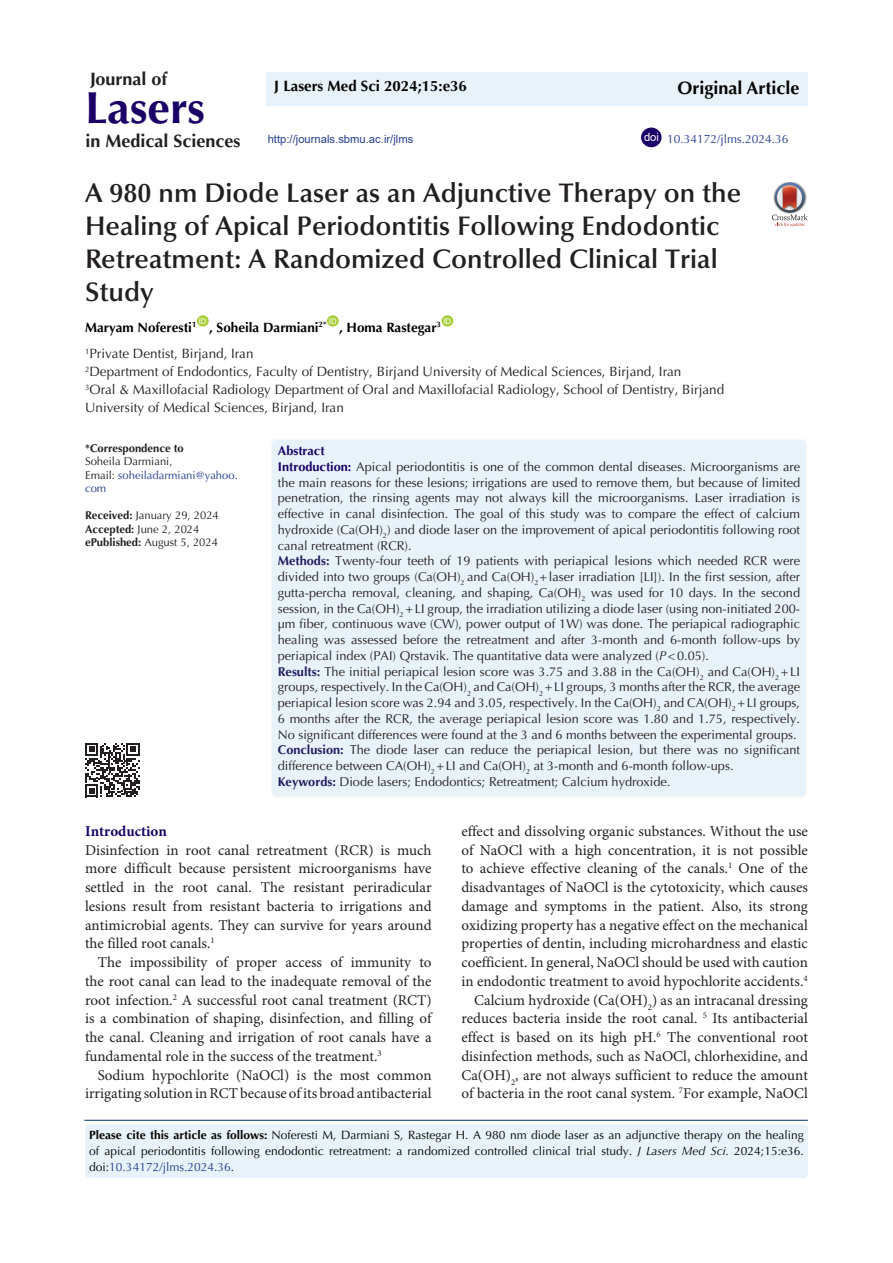
<style>
.page{position:relative;width:893px;height:1263px;background:#fff}
.page>*{position:absolute;margin:0;border:0;box-sizing:border-box;transform-origin:0 0}
.t1{font:700 45px "Optima LT Std";color:#190066}
.t2{font:600 27px/33px "Optima LT Std";color:#231f20}
.t3{font:700 18px "Optima LT Std";color:#231f20}
.t4{font:700 18px "Optima LT Std";color:#040503}
.t5{font:15px/18.8px "Minion Pro";color:#231f20;text-align:justify}
.t6{font:700 15px "Optima LT Std";color:#040503}
.t7{font:700 15px "Minion Pro";color:#190066}
.t8{font:13.5px/18px "Optima LT Std";color:#231f20}
.t9{font:700 13.5px "Optima LT Std";color:#000}
.t10{font:12.75px/15.8px "Optima LT Std";color:#231f20;text-align:justify}
.Default{font:700 12.75px "Optima LT Std";color:#190066}
.t11{font:12px/15.8px "Optima LT Std";color:#040503;text-align:justify}
.t12{font:12px "Optima LT Std";color:#253f8e}
.t13{font:11.25px "Optima LT Std";color:#231f20}
.t14{font:11.25px "Arial";color:#253f8e}
.t15{font:11.25px/13.5px "Optima LT Std";color:#253f8e}
.t16{font:700 11.25px "Optima LT Std";color:#231f20}
.t17{font:11.25px "Arial";color:#fff}
.t18{font:7.8px "Arial";color:#fff}
.s1{color:#231f20}
.s2{font-weight:700}
.s3{font-weight:700;color:#190066}
.s4{font-weight:700;color:#231d60}
.s5{font-style:italic}
.s6{color:#253f8e}
</style>
<div class="page">
<hr style="left:84px;top:1120px;width:724px;height:1px;background:#053278">
<div style="left:85px;top:1124px;width:723px;height:54px;background:#e8f2fa;border-radius:4px"></div>
<img style="left:783px;top:182px;width:14px;height:1px">
<svg style="left:772px;top:183px;width:36px;height:44px"></svg>
<div style="left:642px;top:72px;width:166px;height:34px;background:#e8f2fa"></div>
<div style="left:641px;top:128px;width:21px;height:19px;background:#190066;border-radius:50%"></div>
<div style="left:197px;top:315px;width:12px;height:12px;background:#a6ce39;border-radius:50%"></div>
<div style="left:327px;top:315px;width:12px;height:12px;background:#a6ce39;border-radius:50%"></div>
<svg style="left:441px;top:315px;width:12px;height:12px"></svg>
<div style="left:266px;top:72px;width:387px;height:34px;background:#e8f2fa"></div>
<svg style="left:85px;top:743px;width:54px;height:54px"></svg>
<div style="left:271px;top:439px;width:536px;height:358px;background:#e8f2fa;border-radius:6px"></div>
<p class="t3" style="left:90px;top:68px;width:79px">Journal of</p>
<p class="t1" style="left:85px;top:81px;width:122px">Lasers</p>
<p class="t3" style="left:86px;top:131px;width:157px">in Medical Sciences</p>
<p class="t4" style="left:677px;top:77px;width:124px">Original Article</p>
<p class="t6" style="left:274px;top:78px;width:194px">J Lasers Med Sci 2024;15:e36</p>
<p class="t17" style="left:644px;top:129px;width:17px">doi</p>
<p class="t12" style="left:667px;top:132px;width:123px">10.34172/jlms.2024.36</p>
<p class="t2" style="left:85px;top:176px;width:658px">A 980 nm Diode Laser as an Adjunctive Therapy on the Healing of Apical Periodontitis Following Endodontic Retreatment: A Randomized Controlled Clinical Trial Study</p>
<p class="t9" style="left:85px;top:319px;width:113px">Maryam Noferesti<sup>1</sup></p>
<p class="t14" style="left:268px;top:131px;width:147px">http://journals.sbmu.ac.ir/jlms</p>
<p class="t18" style="left:199px;top:316px;width:9px">ID</p>
<p class="t18" style="left:329px;top:316px;width:9px">ID</p>
<p class="t18" style="left:443px;top:316px;width:9px">ID</p>
<p class="t9" style="left:209px;top:319px;width:119px">, Soheila Darmiani<sup>2*</sup></p>
<p class="t9" style="left:339px;top:319px;width:103px">, Homa Rastegar<sup>3</sup></p>
<p class="t8" style="left:85px;top:345px;width:170px"><sup>1</sup>Private Dentist, Birjand, Iran</p>
<p class="t8" style="left:85px;top:363px;width:598px"><sup>2</sup>Department of Endodontics, Faculty of Dentistry, Birjand University of Medical Sciences, Birjand, Iran</p>
<p class="t8" style="left:85px;top:381px;width:641px"><sup>3</sup>Oral &amp; Maxillofacial Radiology Department of Oral and Maxillofacial Radiology, School of Dentistry, Birjand<br>University of Medical Sciences, Birjand, Iran</p>
<p class="t16" style="left:85px;top:441px;width:100px">*Correspondence to</p>
<p class="t13" style="left:85px;top:455px;width:89px">Soheila Darmiani,</p>
<p class="t15" style="left:85px;top:468px;width:154px"><span class="s1">Email:</span> soheiladarmiani@yahoo. com</p>
<p class="t13" style="left:85px;top:509px;width:135px"><span class="s2">Received:</span> January 29, 2024</p>
<p class="t13" style="left:85px;top:522px;width:116px"><span class="s2">Accepted:</span> June 2, 2024</p>
<p class="t13" style="left:85px;top:536px;width:135px"><span class="s2">ePublished:</span> August 5, 2024</p>
<p class="Default" style="left:278px;top:443px;width:48px">Abstract</p>
<p class="t10" style="left:278px;top:459px;width:524px"><span class="s3">Introduction:</span> Apical periodontitis is one of the common dental diseases. Microorganisms are the main reasons for these lesions; irrigations are used to remove them, but because of limited penetration, the rinsing agents may not always kill the microorganisms. Laser irradiation is effective in canal disinfection. The goal of this study was to compare the effect of calcium hydroxide (Ca(OH)<sub>2</sub>) and diode laser on the improvement of apical periodontitis following root canal retreatment (RCR).</p>
<p class="t10" style="left:278px;top:553px;width:524px"><span class="s4">Methods:</span> Twenty-four teeth of 19 patients with periapical lesions which needed RCR were divided into two groups (Ca(OH)<sub>2</sub> and Ca(OH)<sub>2</sub>+laser irradiation [LI]). In the first session, after gutta-percha removal, cleaning, and shaping, Ca(OH)<sub>2</sub> was used for 10 days. In the second session, in the Ca(OH)<sub>2</sub> +LI group, the irradiation utilizing a diode laser (using non-initiated 200- µm fiber, continuous wave (CW), power output of 1W) was done. The periapical radiographic healing was assessed before the retreatment and after 3-month and 6-month follow-ups by periapical index (PAI) Qrstavik. The quantitative data were analyzed (<span class="s5">P</span>&lt;0.05).</p>
<p class="t10" style="left:278px;top:664px;width:524px"><span class="s4">Results:</span> The initial periapical lesion score was 3.75 and 3.88 in the Ca(OH)<sub>2</sub> and Ca(OH)<sub>2</sub> +LI groups, respectively. In the Ca(OH)<sub>2</sub> and Ca(OH)<sub>2</sub> +LI groups, 3 months after the RCR, the average periapical lesion score was 2.94 and 3.05, respectively. In the Ca(OH)<sub>2</sub> and CA(OH)<sub>2</sub> +LI groups, 6 months after the RCR, the average periapical lesion score was 1.80 and 1.75, respectively.<br>No significant differences were found at the 3 and 6 months between the experimental groups.</p>
<p class="t10" style="left:278px;top:742px;width:524px"><span class="s4">Conclusion:</span> The diode laser can reduce the periapical lesion, but there was no significant difference between CA(OH)<sub>2</sub> +LI and Ca(OH)<sub>2</sub> at 3-month and 6-month follow-ups.</p>
<p class="t10" style="left:278px;top:774px;width:394px"><span class="s4">Keywords:</span> Diode lasers; Endodontics; Retreatment; Calcium hydroxide.</p>
<p class="t7" style="left:85px;top:820px;width:83px">Introduction</p>
<p class="t5" style="left:85px;top:841px;width:348px">Disinfection in root canal retreatment (RCR) is much more difficult because persistent microorganisms have settled in the root canal. The resistant periradicular lesions result from resistant bacteria to irrigations and antimicrobial agents. They can survive for years around the filled root canals.<sup>1</sup></p>
<p class="t5" style="left:85px;top:953px;width:348px;text-indent:13px">The impossibility of proper access of immunity to the root canal can lead to the inadequate removal of the root infection.<sup>2</sup> A successful root canal treatment (RCT) is a combination of shaping, disinfection, and filling of the canal. Cleaning and irrigation of root canals have a fundamental role in the success of the treatment.<sup>3</sup></p>
<p class="t5" style="left:85px;top:1066px;width:348px;text-align:right">Sodium hypochlorite (NaOCl) is the most common irrigating solution in RCT because of its broad antibacterial</p>
<p class="t5" style="left:461px;top:822px;width:348px">effect and dissolving organic substances. Without the use of NaOCl with a high concentration, it is not possible to achieve effective cleaning of the canals.<sup>1</sup> One of the disadvantages of NaOCl is the cytotoxicity, which causes damage and symptoms in the patient. Also, its strong oxidizing property has a negative effect on the mechanical properties of dentin, including microhardness and elastic coefficient. In general, NaOCl should be used with caution in endodontic treatment to avoid hypochlorite accidents.<sup>4</sup></p>
<p class="t5" style="left:461px;top:991px;width:348px;text-indent:13px">Calcium hydroxide (Ca(OH)<sub>2</sub>) as an intracanal dressing reduces bacteria inside the root canal. <sup>5</sup> Its antibacterial effect is based on its high pH.<sup>6</sup> The conventional root disinfection methods, such as NaOCl, chlorhexidine, and Ca(OH)<sub>2</sub>, are not always sufficient to reduce the amount of bacteria in the root canal system. <sup>7</sup>For example, NaOCl</p>
<p class="t11" style="left:89px;top:1127px;width:716px"><span class="s2">Please cite this article as follows:</span> Noferesti M, Darmiani S, Rastegar H. A 980 nm diode laser as an adjunctive therapy on the healing of apical periodontitis following endodontic retreatment: a randomized controlled clinical trial study. <span class="s5">J Lasers Med Sci.</span> 2024;15:e36. doi:<span class="s6">10.34172/jlms.2024.36</span>.</p>
</div>
